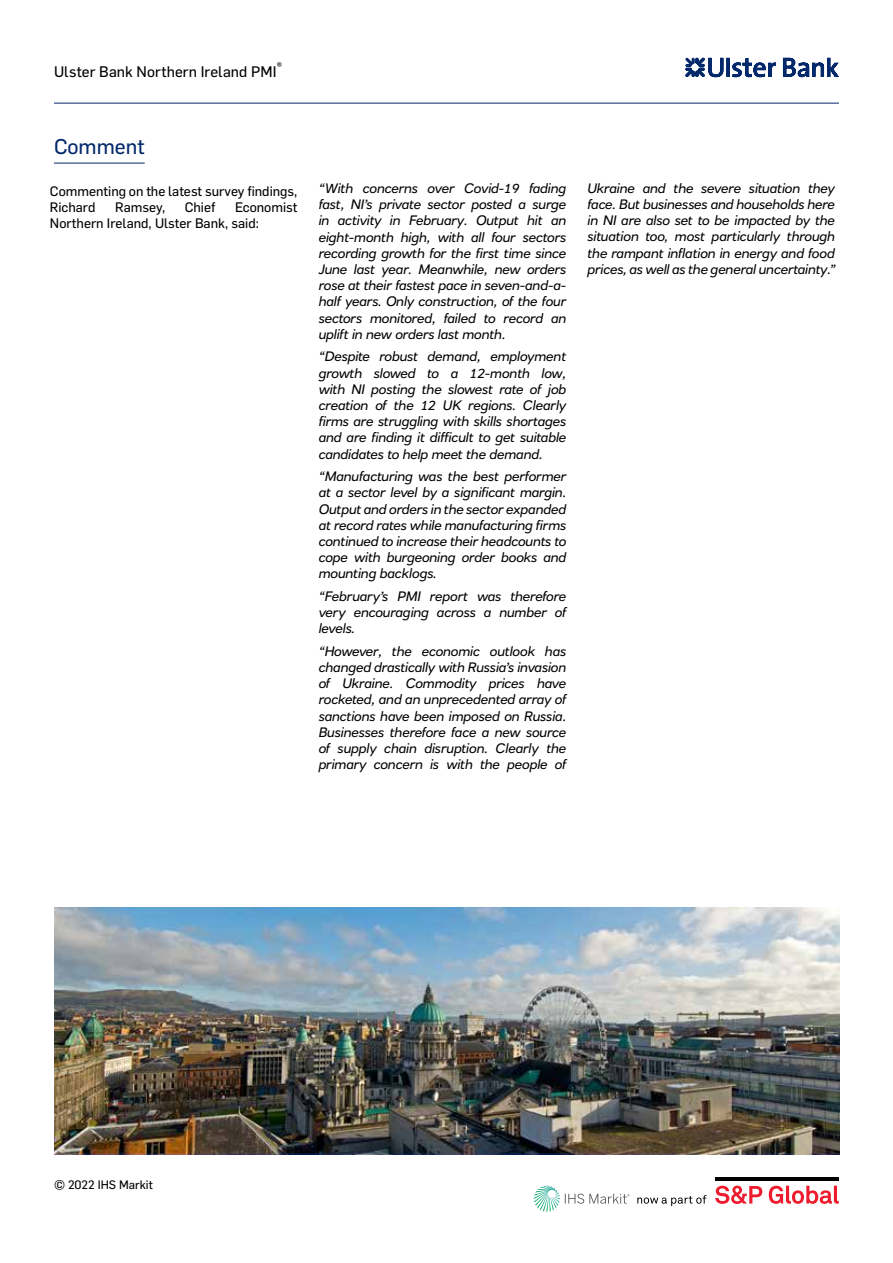
<style>
.page{position:relative;width:893px;height:1263px;background:#fff}
.page>*{position:absolute;margin:0;border:0;box-sizing:border-box;transform-origin:0 0}
.t1{font:21px "Flama Basic";color:#03296a}
.t2{font:15px "Flama Basic";letter-spacing:.005em;color:#000}
.t3{font:italic 13.5px/16.2px "RN House Sans";color:#000;text-align:justify}
.t4{font:13.5px/16.2px "Flama Basic";color:#000}
.t5{font:12px "Flama Basic";color:#000}
.t6{font:10.5px "Flama Basic";color:#000}
</style>
<div class="page">
<hr style="left:54px;top:103px;width:785px;height:1px;background:#03296a">
<hr style="left:54px;top:1154px;width:785px;height:1px;background:#03296a">
<svg style="left:685px;top:58px;width:154px;height:19px"></svg>
<svg style="left:715px;top:1185px;width:124px;height:19px"></svg>
<hr style="left:715px;top:1177px;width:124px;height:3px;background:#000">
<svg style="left:637px;top:1195px;width:69px;height:11px"></svg>
<svg style="left:534px;top:1185px;width:96px;height:27px"></svg>
<hr style="left:54px;top:163px;width:91px;height:1px;background:#03296a">
<img style="left:54px;top:908px;width:785px;height:246px">
<p class="t6" style="left:277px;top:59px;width:7px">®</p>
<p class="t2" style="left:54px;top:61px;width:224px">Ulster Bank Northern Ireland PMI</p>
<h1 class="t1" style="left:54px;top:132px;width:92px">Comment</h1>
<p class="t4" style="left:50px;top:182px;width:249px">Commenting on the latest survey findings,<br>Richard</p>
<p class="t4" style="left:115px;top:198px;width:52px">Ramsey,</p>
<p class="t4" style="left:185px;top:198px;width:32px">Chief</p>
<p class="t4" style="left:50px;top:198px;width:249px;text-indent:185px">Economist<br>Northern Ireland, Ulster Bank, said:</p>
<p class="t3" style="left:319px;top:180px;width:249px">“With concerns over Covid-19 fading fast, NI’s private sector posted a surge in activity in February. Output hit an eight-month high, with all four sectors recording growth for the first time since June last year. Meanwhile, new orders rose at their fastest pace in seven-and-a&shy;half years. Only construction, of the four sectors monitored, failed to record an uplift in new orders last month.</p>
<p class="t3" style="left:319px;top:348px;width:249px">“Despite robust demand, employment growth slowed to a 12-month low, with NI posting the slowest rate of job creation of the 12 UK regions. Clearly firms are struggling with skills shortages and are finding it difficult to get suitable candidates to help meet the demand.</p>
<p class="t3" style="left:319px;top:468px;width:249px">“Manufacturing was the best performer at a sector level by a significant margin.<br>Output and orders in the sector expanded at record rates while manufacturing firms continued to increase their headcounts to cope with burgeoning order books and mounting backlogs.</p>
<p class="t3" style="left:319px;top:588px;width:249px">“February’s PMI report was therefore very encouraging across a number of levels.</p>
<p class="t3" style="left:319px;top:643px;width:249px">“However, the economic outlook has changed drastically with Russia’s invasion of Ukraine. Commodity prices have rocketed, and an unprecedented array of sanctions have been imposed on Russia.<br>Businesses therefore face a new source of supply chain disruption. Clearly the primary concern is with the people of</p>
<p class="t3" style="left:587px;top:180px;width:250px">Ukraine and the severe situation they face. But businesses and households here in NI are also set to be impacted by the situation too, most particularly through the rampant inflation in energy and food prices, as well as the general uncertainty.”</p>
<p class="t5" style="left:54px;top:1176px;width:100px">© 2022 IHS Markit</p>
</div>
